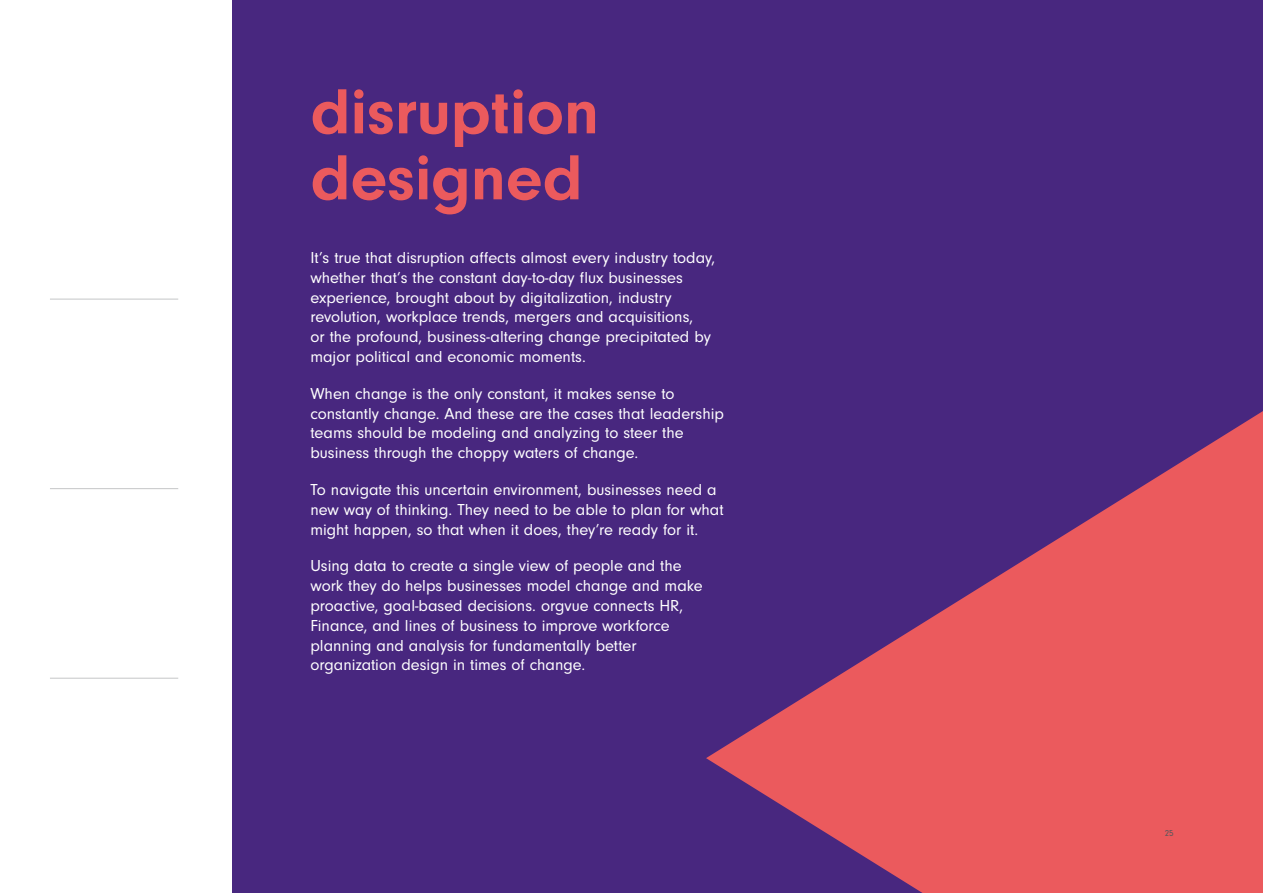
<style>
.page{position:relative;width:1263px;height:893px;background:#fff}
.page>*{position:absolute;margin:0;border:0;box-sizing:border-box;transform-origin:0 0}
.t1{font:700 66px/66px "Neuzeit Gro";color:#eb5a5d}
.t2{font:16.5px/19.8px "Neuzeit Gro";color:#fff}
.t3{font:9px "Neuzeit Gro";color:#54575b}
</style>
<div class="page">
<hr style="left:50px;top:299px;width:128px;height:1px;background:#c5c6c7">
<hr style="left:50px;top:488px;width:128px;height:1px;background:#c5c6c7">
<hr style="left:50px;top:678px;width:128px;height:1px;background:#c5c6c7">
<div style="left:233px;top:0;width:1030px;height:893px;background:#48277f"></div>
<svg style="left:706px;top:411px;width:557px;height:482px;fill:#eb5a5d"></svg>
<h1 class="t1" style="left:310px;top:79px;width:290px">disruption designed</h1>
<p class="t2" style="left:310px;top:248px;width:406px">It’s true that disruption affects almost every industry today, whether that’s the constant day-to-day flux businesses experience, brought about by digitalization, industry revolution, workplace trends, mergers and acquisitions,<br>or the profound, business-altering change precipitated by major political and economic moments.</p>
<p class="t2" style="left:310px;top:384px;width:415px">When change is the only constant, it makes sense to constantly change. And these are the cases that leadership teams should be modeling and analyzing to steer the business through the choppy waters of change.</p>
<p class="t2" style="left:310px;top:480px;width:415px">To navigate this uncertain environment, businesses need a new way of thinking. They need to be able to plan for what might happen, so that when it does, they’re ready for it.</p>
<p class="t2" style="left:310px;top:556px;width:394px">Using data to create a single view of people and the work they do helps businesses model change and make proactive, goal-based decisions. orgvue connects HR, Finance, and lines of business to improve workforce planning and analysis for fundamentally better organization design in times of change.</p>
<p class="t3" style="left:1165px;top:828px;width:10px">25</p>
</div>
